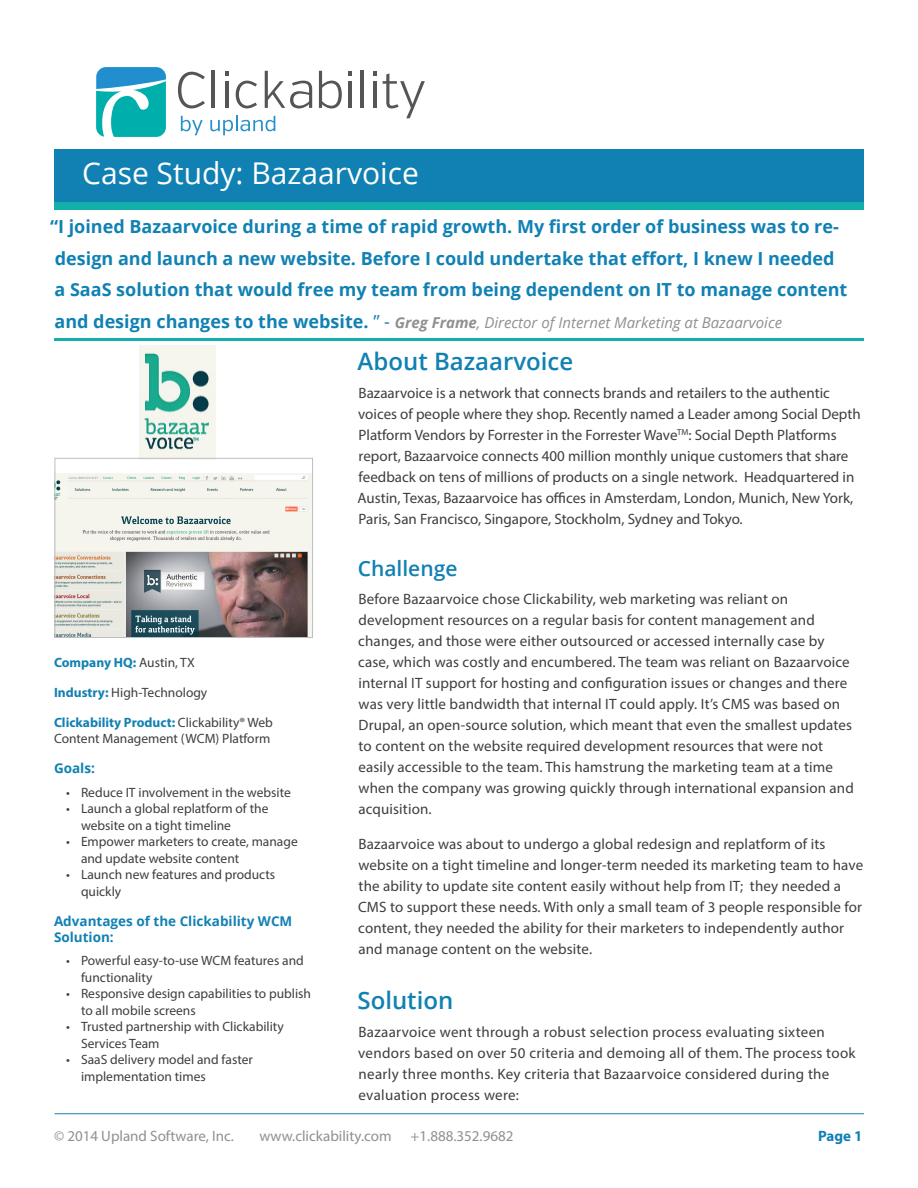
<style>
.page{position:relative;width:918px;height:1188px;background:#fff}
.page>*{position:absolute;margin:0;border:0;box-sizing:border-box;transform-origin:0 0}
.t1{font:30px "Open Sans";color:#fff}
.Header_2{font:600 24px "Open Sans";color:#1181b3}
.Header_2-2{font:600 21px "Open Sans";color:#1181b3}
.t2{font:700 18px/31.5px "Open Sans";color:#1181b3}
.Body_Paragraph{font:15px/21px "Myriad Pro";letter-spacing:.01em;color:#3e3e3f}
.t3{font:italic 15px "Open Sans";color:#90908f}
.t4{font:15px "Myriad Pro";color:#90908f}
.t5{font:700 15px "Myriad Pro";color:#1181b3}
.Sidebar_Text{font:13.5px/16.5px "Myriad Pro";color:#3e3e3f}
.Sidebar_Header{font:700 13.5px/16.5px "Open Sans";color:#1181b3}
.Sidebar_Text-2{font:700 13.5px "Myriad Pro";color:#1181b3}
.s1{font-weight:700;font-style:normal;font-size:18px;color:#1181b3}
.s2{font-style:normal;font-size:18px;color:#1181b3}
.s3{font-weight:700}
.s4{font-weight:400;color:#3e3e3f}
.s5{font-weight:700;color:#1181b3}
</style>
<div class="page">
<hr style="left:55px;top:1113px;width:809px;height:1px;background:#1181b3">
<svg style="left:181px;top:116px;width:22px;height:19px"></svg>
<svg style="left:210px;top:116px;width:65px;height:19px"></svg>
<svg style="left:178px;top:72px;width:27px;height:36px"></svg>
<hr style="left:212px;top:71px;width:3px;height:37px;background:#555554">
<hr style="left:225px;top:81px;width:3px;height:27px;background:#555554">
<svg style="left:225px;top:71px;width:4px;height:4px"></svg>
<svg style="left:236px;top:81px;width:21px;height:27px"></svg>
<svg style="left:265px;top:71px;width:47px;height:37px"></svg>
<svg style="left:319px;top:71px;width:23px;height:37px"></svg>
<svg style="left:348px;top:71px;width:4px;height:4px"></svg>
<hr style="left:348px;top:81px;width:4px;height:27px;background:#555554">
<hr style="left:361px;top:71px;width:3px;height:37px;background:#555554">
<hr style="left:373px;top:81px;width:3px;height:27px;background:#555554">
<svg style="left:373px;top:71px;width:4px;height:4px"></svg>
<svg style="left:383px;top:73px;width:42px;height:45px"></svg>
<svg style="left:96px;top:67px;width:70px;height:70px"></svg>
<div style="left:55px;top:201px;width:809px;height:9px;background:#13afab"></div>
<div style="left:55px;top:149px;width:809px;height:52px;background:#1181b3"></div>
<img style="left:139px;top:346px;width:76px;height:112px">
<img style="left:57px;top:474px;width:254px;height:162px">
<div style="left:55px;top:458px;width:258px;height:180px;border:1px solid #bcbdc0"></div>
<hr style="left:54px;top:339px;width:810px;height:2px;background:#13afab">
<p class="t1" style="left:82px;top:153px;width:338px">Case Study: Bazaarvoice</p>
<p class="t2" style="left:50px;top:210px;width:799px">“I joined Bazaarvoice during a time of rapid growth. My first order of business was to re&shy;design and launch a new website. Before I could undertake that effort, I knew I needed<br>a SaaS solution that would free my team from being dependent on IT to manage content</p>
<p class="t3" style="left:55px;top:312px;width:729px"><span class="s1">and design changes to the website.</span> <span class="s2">” -</span> <span class="s3">Greg Frame</span>, Director of Internet Marketing at Bazaarvoice</p>
<p class="Sidebar_Text-2" style="left:54px;top:653px;width:142px">Company HQ: <span class="s4">Austin, TX</span></p>
<p class="Sidebar_Text" style="left:54px;top:684px;width:155px"><span class="s5">Industry:</span> High-Technology</p>
<p class="Sidebar_Text" style="left:54px;top:714px;width:220px"><span class="s5">Clickability Product:</span> Clickability® Web<br>Content Management (WCM) Platform</p>
<p class="Sidebar_Header" style="left:54px;top:760px;width:42px">Goals:</p>
<p class="Sidebar_Text" style="left:66px;top:784px;width:226px">• Reduce IT involvement in the website</p>
<p class="Sidebar_Text" style="left:81px;top:800px;width:189px;text-indent:-15px">• Launch a global replatform of the website on a tight timeline</p>
<p class="Sidebar_Text" style="left:81px;top:833px;width:218px;text-indent:-15px">• Empower marketers to create, manage and update website content</p>
<p class="Sidebar_Text" style="left:81px;top:866px;width:196px;text-indent:-15px">• Launch new features and products quickly</p>
<p class="Sidebar_Header" style="left:54px;top:912px;width:240px">Advantages of the Clickability WCM<br>Solution:</p>
<p class="Sidebar_Text" style="left:81px;top:952px;width:224px;text-indent:-15px">• Powerful easy-to-use WCM features and functionality</p>
<p class="Sidebar_Text" style="left:81px;top:985px;width:232px;text-indent:-15px">• Responsive design capabilities to publish to all mobile screens</p>
<p class="Sidebar_Text" style="left:81px;top:1018px;width:204px;text-indent:-15px">• Trusted partnership with Clickability<br>Services Team</p>
<p class="Sidebar_Text" style="left:81px;top:1051px;width:173px;text-indent:-15px">• SaaS delivery model and faster implementation times</p>
<p class="Header_2" style="left:358px;top:345px;width:217px">About Bazaarvoice</p>
<p class="Body_Paragraph" style="left:358px;top:382px;width:505px">Bazaarvoice is a network that connects brands and retailers to the authentic voices of people where they shop. Recently named a Leader among Social Depth Platform Vendors by Forrester in the Forrester Wave<sup>TM</sup>: Social Depth Platforms report, Bazaarvoice connects 400 million monthly unique customers that share feedback on tens of millions of products on a single network. Headquartered in Austin, Texas, Bazaarvoice has offices in Amsterdam, London, Munich, New York, Paris, San Francisco, Singapore, Stockholm, Sydney and Tokyo.</p>
<p class="Header_2-2" style="left:358px;top:554px;width:101px">Challenge</p>
<p class="Body_Paragraph" style="left:358px;top:588px;width:497px">Before Bazaarvoice chose Clickability, web marketing was reliant on development resources on a regular basis for content management and changes, and those were either outsourced or accessed internally case by case, which was costly and encumbered. The team was reliant on Bazaarvoice internal IT support for hosting and configuration issues or changes and there was very little bandwidth that internal IT could apply. It’s CMS was based on Drupal, an open-source solution, which meant that even the smallest updates to content on the website required development resources that were not easily accessible to the team. This hamstrung the marketing team at a time when the company was growing quickly through international expansion and acquisition.</p>
<p class="Body_Paragraph" style="left:358px;top:833px;width:507px">Bazaarvoice was about to undergo a global redesign and replatform of its website on a tight timeline and longer-term needed its marketing team to have the ability to update site content easily without help from IT; they needed a CMS to support these needs. With only a small team of 3 people responsible for content, they needed the ability for their marketers to independently author and manage content on the website.</p>
<p class="Header_2" style="left:358px;top:984px;width:97px">Solution</p>
<p class="Body_Paragraph" style="left:358px;top:1021px;width:499px">Bazaarvoice went through a robust selection process evaluating sixteen vendors based on over 50 criteria and demoing all of them. The process took nearly three months. Key criteria that Bazaarvoice considered during the evaluation process were:</p>
<p class="t4" style="left:54px;top:1126px;width:181px">© 2014 Upland Software, Inc.</p>
<p class="t4" style="left:259px;top:1126px;width:134px">www.clickability.com</p>
<p class="t4" style="left:411px;top:1126px;width:104px">+1.888.352.9682</p>
<p class="t5" style="left:818px;top:1126px;width:46px">Page 1</p>
</div>
